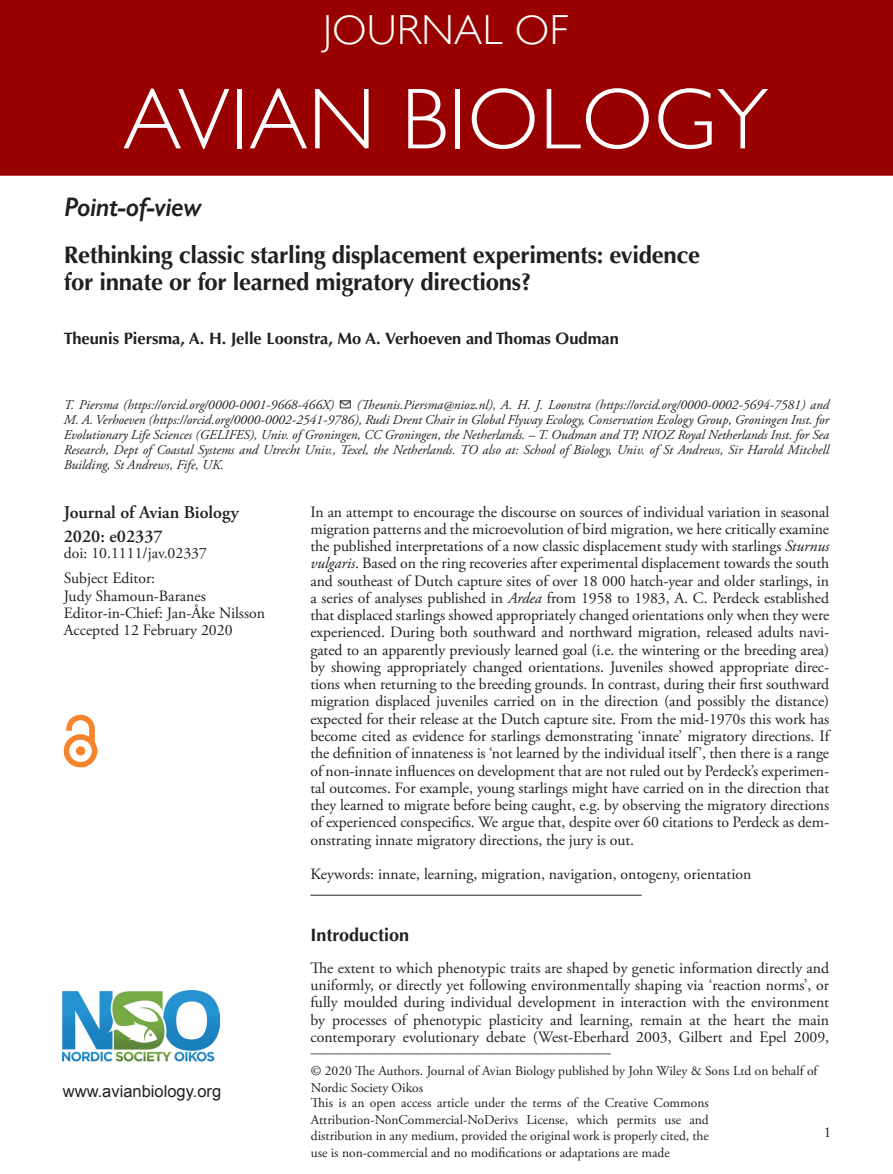
<style>
.page{position:relative;width:893px;height:1174px;background:#fff}
.page>*{position:absolute;margin:0;border:0;box-sizing:border-box;transform-origin:0 0}
.JAB_Title{font:300 87px "Gill Sans";letter-spacing:.01em;color:#fff}
.JAB_Title-2{font:300 42px "Gill Sans";letter-spacing:.01em;color:#fff}
.AT_TYPE{font:italic 600 27px "Gill Sans";letter-spacing:-.015em;color:#231f20}
.CT{font:700 24px/27px "Optima LT Std";letter-spacing:-.015em;color:#231f20}
.Corres{font:600 18px "Adobe Garamond Pro";color:#231f20}
.H1_Rule{font:700 18px "Optima LT Std";color:#231f20}
.AU{font:700 16.5px "Optima LT Std";color:#231f20}
.t1{font:16.5px "Arial";color:#231f20}
.ABS_TXT{font:15.75px/17.2px "Adobe Garamond Pro";color:#231f20;text-align:justify}
.TXT_Open{font:15.75px/17.2px "Adobe Garamond Pro";color:#231f20;text-align:justify}
.Keywords{font:15.75px "Adobe Garamond Pro";color:#231f20}
.Doi_No{font:15.75px "Adobe Garamond Pro";color:#231f20}
.t2{font:15px "Adobe Garamond Pro";color:#231f20}
.Address{font:italic 13.5px/15px "Adobe Garamond Pro";color:#231f20;text-align:justify}
.FM_Note{font:13.5px/16.8px "Adobe Garamond Pro";color:#231f20}
.s1{font-style:italic}
</style>
<div class="page">
<img style="left:63px;top:990px;width:156px;height:72px">
<img style="left:64px;top:714px;width:34px;height:53px">
<div style="left:0;top:0;width:893px;height:176px;background:#900"></div>
<hr style="left:310px;top:894px;width:332px;height:1px;background:#231f20">
<p class="JAB_Title-2" style="left:323px;top:-3px;width:247px">JOURNAL OF</p>
<p class="JAB_Title" style="left:123px;top:51px;width:646px">AVIAN BIOLOGY</p>
<p class="AT_TYPE" style="left:64px;top:191px;width:140px">Point-of-view</p>
<p class="CT" style="left:64px;top:242px;width:638px">Rethinking classic starling displacement experiments: evidence for innate or for learned migratory directions?</p>
<p class="AU" style="left:64px;top:329px;width:557px">Theunis Piersma, A. H. Jelle Loonstra, Mo A. Verhoeven and Thomas Oudman</p>
<p class="Address" style="left:64px;top:397px;width:767px">T. Piersma (https://orcid.org/0000-0001-9668-466X) ✉ (Theunis.Piersma@nioz.nl), A. H. J. Loonstra (https://orcid.org/0000-0002-5694-7581) and M. A. Verhoeven (https://orcid.org/0000-0002-2541-9786), Rudi Drent Chair in Global Flyway Ecology, Conservation Ecology Group, Groningen Inst. for Evolutionary Life Sciences (GELIFES), Univ. of Groningen, CC Groningen, the Netherlands. – T. Oudman and TP, NIOZ Royal Netherlands Inst. for Sea Research, Dept of Coastal Systems and Utrecht Univ., Texel, the Netherlands. TO also at: School of Biology, Univ. of St Andrews, Sir Harold Mitchell Building, St Andrews, Fife, UK.</p>
<p class="Corres" style="left:64px;top:502px;width:177px">Journal of Avian Biology</p>
<p class="Corres" style="left:64px;top:526px;width:100px">2020: e02337</p>
<p class="Corres" style="left:64px;top:524px;width:102px">00: 1–7, 2020</p>
<p class="Doi_No" style="left:64px;top:543px;width:145px">doi: 10.1111/jav.02337</p>
<p class="ABS_TXT" style="left:64px;top:570px;width:93px">Subject Editor:</p>
<p class="ABS_TXT" style="left:64px;top:587px;width:144px">Judy Shamoun-Baranes</p>
<p class="ABS_TXT" style="left:64px;top:605px;width:203px">Editor-in-Chief: Jan-Åke Nilsson</p>
<p class="ABS_TXT" style="left:64px;top:622px;width:170px">Accepted 12 February 2020</p>
<p class="t1" style="left:63px;top:1080px;width:160px">www.avianbiology.org</p>
<p class="ABS_TXT" style="left:310px;top:503px;width:520px">In an attempt to encourage the discourse on sources of individual variation in seasonal migration patterns and the microevolution of bird migration, we here critically examine the published interpretations of a now classic displacement study with starlings <span class="s1">Sturnus vulgaris</span>. Based on the ring recoveries after experimental displacement towards the south and southeast of Dutch capture sites of over 18 000 hatch-year and older starlings, in a series of analyses published in <span class="s1">Ardea</span> from 1958 to 1983, A. C. Perdeck established that displaced starlings showed appropriately changed orientations only when they were experienced. During both southward and northward migration, released adults navi&shy;gated to an apparently previously learned goal (i.e. the wintering or the breeding area) by showing appropriately changed orientations. Juveniles showed appropriate direc&shy;tions when returning to the breeding grounds. In contrast, during their first southward migration displaced juveniles carried on in the direction (and possibly the distance) expected for their release at the Dutch capture site. From the mid-1970s this work has become cited as evidence for starlings demonstrating ‘innate’ migratory directions. If the definition of innateness is ‘not learned by the individual itself’, then there is a range of non-innate influences on development that are not ruled out by Perdeck’s experimen&shy;tal outcomes. For example, young starlings might have carried on in the direction that they learned to migrate before being caught, e.g. by observing the migratory directions of experienced conspecifics. We argue that, despite over 60 citations to Perdeck as dem&shy;onstrating innate migratory directions, the jury is out.</p>
<p class="Keywords" style="left:310px;top:864px;width:442px">Keywords: innate, learning, migration, navigation, ontogeny, orientation</p>
<p class="H1_Rule" style="left:310px;top:924px;width:100px">Introduction</p>
<p class="TXT_Open" style="left:310px;top:959px;width:520px">The extent to which phenotypic traits are shaped by genetic information directly and uniformly, or directly yet following environmentally shaping via ‘reaction norms’, or fully moulded during individual development in interaction with the environment by processes of phenotypic plasticity and learning, remain at the heart the main contemporary evolutionary debate (West-Eberhard 2003, Gilbert and Epel 2009,</p>
<p class="t2" style="left:311px;top:1043px;width:301px">––––––––––––––––––––––––––––––––––––––––</p>
<p class="FM_Note" style="left:311px;top:1062px;width:508px">© 2020 The Authors. Journal of Avian Biology published by John Wiley &amp; Sons Ltd on behalf of<br>Nordic Society Oikos</p>
<p class="FM_Note" style="left:311px;top:1094px;width:399px;text-align:justify">This is an open access article under the terms of the Creative Commons Attribution-NonCommercial-NoDerivs License, which permits use and distribution in any medium, provided the original work is properly cited, the use is non-commercial and no modifications or adaptations are made</p>
<p class="t2" style="left:824px;top:1123px;width:9px">1</p>
</div>
